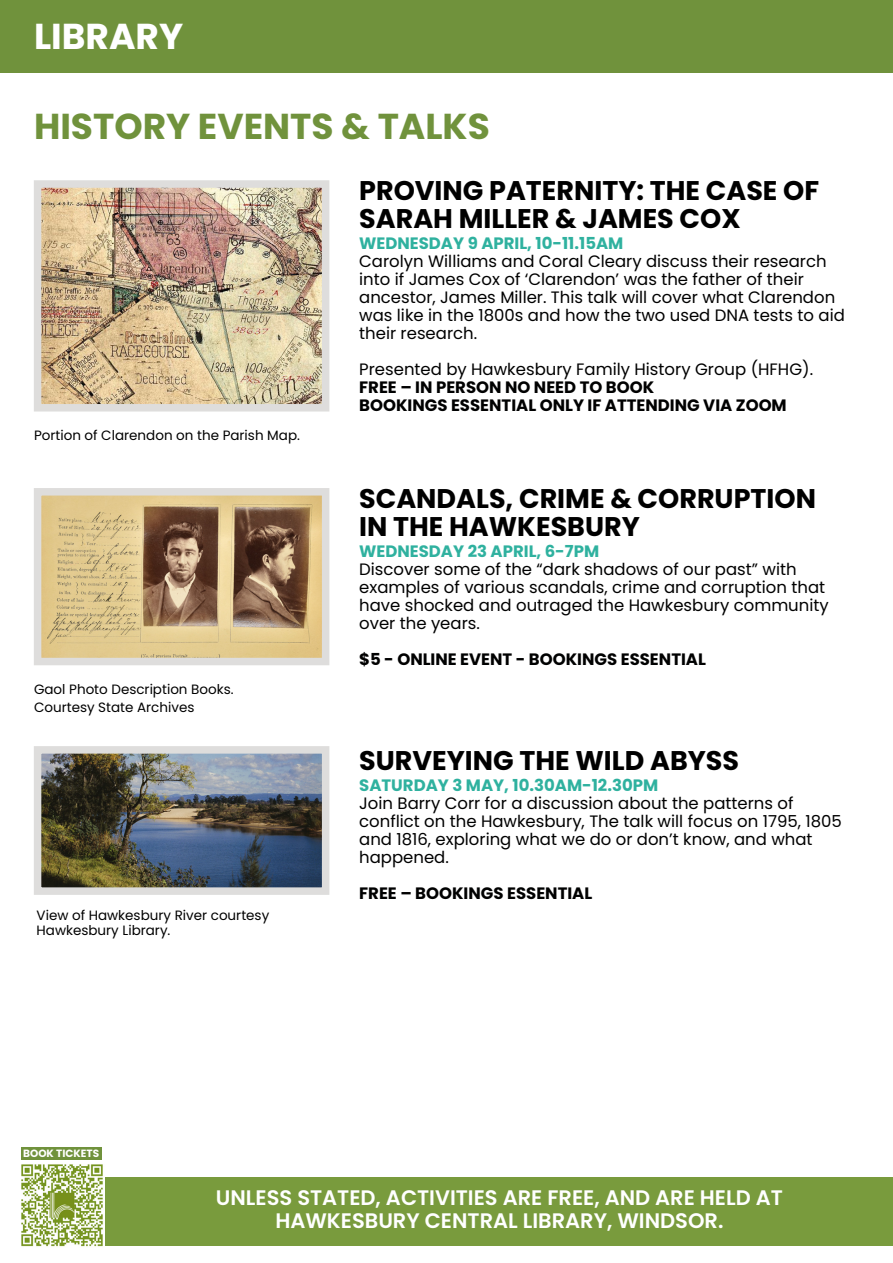
<style>
.page{position:relative;width:893px;height:1263px;background:#fff}
.page>*{position:absolute;margin:0;border:0;box-sizing:border-box;transform-origin:0 0}
.t1{font:700 36px "Poppins";color:#70923c}
.t2{font:700 36px "Poppins";color:#fff}
.t3{font:700 27px/28.5px "Poppins";color:#000}
.t4{font:600 21px/23px "Poppins";color:#fff;text-align:center}
.t5{font:16.5px/18px "Poppins";color:#000101}
.t6{font:700 16.5px/18px "Poppins";color:#000101}
.t7{font:700 16.5px "Poppins";color:#2fb19f}
.t8{font:13.5px/18px "Poppins";color:#000101}
.t9{font:700 10.5px "Poppins";color:#fff}
</style>
<div class="page">
<div style="left:106px;top:1177px;width:787px;height:69px;background:#799b3d"></div>
<img style="left:21px;top:1164px;width:82px;height:83px">
<div style="left:21px;top:1147px;width:81px;height:13px;background:#70923c"></div>
<img style="left:43px;top:189px;width:277px;height:213px">
<div style="left:34px;top:180px;width:295px;height:231px;border:8px solid #dedddc"></div>
<img style="left:43px;top:497px;width:277px;height:159px">
<div style="left:34px;top:488px;width:295px;height:177px;border:8px solid #dedddc"></div>
<img style="left:43px;top:755px;width:277px;height:131px">
<div style="left:34px;top:746px;width:295px;height:149px;border:8px solid #dedddc"></div>
<div style="left:0;top:0;width:893px;height:72px;background:#70923c"></div>
<h1 class="t2" style="left:34px;top:15px;width:151px">LIBRARY</h1>
<h1 class="t1" style="left:34px;top:105px;width:457px">HISTORY EVENTS &amp; TALKS</h1>
<p class="t8" style="left:34px;top:427px;width:267px">Portion of Clarendon on the Parish Map.</p>
<p class="t8" style="left:34px;top:680px;width:201px">Gaol Photo Description Books.<br>Courtesy State Archives</p>
<p class="t8" style="left:37px;top:908px;width:234px;line-height:15px">View of Hawkesbury River courtesy<br>Hawkesbury Library.</p>
<h2 class="t3" style="left:359px;top:176px;width:462px">PROVING PATERNITY: THE CASE OF<br>SARAH MILLER &amp; JAMES COX</h2>
<p class="t7" style="left:359px;top:234px;width:266px">WEDNESDAY 9 APRIL, 10-11.15AM</p>
<p class="t5" style="left:359px;top:253px;width:487px">Carolyn Williams and Coral Cleary discuss their research into if James Cox of ‘Clarendon’ was the father of their ancestor, James Miller. This talk will cover what Clarendon was like in the 1800s and how the two used DNA tests to aid their research.</p>
<p class="t5" style="left:359px;top:361px;width:455px">Presented by Hawkesbury Family History Group (HFHG).</p>
<p class="t6" style="left:359px;top:379px;width:429px">FREE – IN PERSON NO NEED TO BOOK<br>BOOKINGS ESSENTIAL ONLY IF ATTENDING VIA ZOOM</p>
<h2 class="t3" style="left:359px;top:484px;width:458px">SCANDALS, CRIME &amp; CORRUPTION<br>IN THE HAWKESBURY</h2>
<p class="t7" style="left:359px;top:542px;width:241px">WEDNESDAY 23 APRIL, 6-7PM</p>
<p class="t5" style="left:359px;top:560px;width:471px">Discover some of the “dark shadows of our past” with examples of various scandals, crime and corruption that have shocked and outraged the Hawkesbury community over the years.</p>
<p class="t6" style="left:359px;top:650px;width:348px">$5 - ONLINE EVENT - BOOKINGS ESSENTIAL</p>
<h2 class="t3" style="left:359px;top:747px;width:381px">SURVEYING THE WILD ABYSS</h2>
<p class="t7" style="left:359px;top:776px;width:300px">SATURDAY 3 MAY, 10.30AM-12.30PM</p>
<p class="t5" style="left:359px;top:794px;width:484px">Join Barry Corr for a discussion about the patterns of conflict on the Hawkesbury, The talk will focus on 1795, 1805 and 1816, exploring what we do or don’t know, and what happened.</p>
<p class="t6" style="left:359px;top:884px;width:235px">FREE – BOOKINGS ESSENTIAL</p>
<p class="t9" style="left:23px;top:1147px;width:77px">BOOK TICKETS</p>
<p class="t4" style="left:216px;top:1186px;width:569px">UNLESS STATED, ACTIVITIES ARE FREE, AND ARE HELD AT<br>HAWKESBURY CENTRAL LIBRARY, WINDSOR.</p>
</div>
